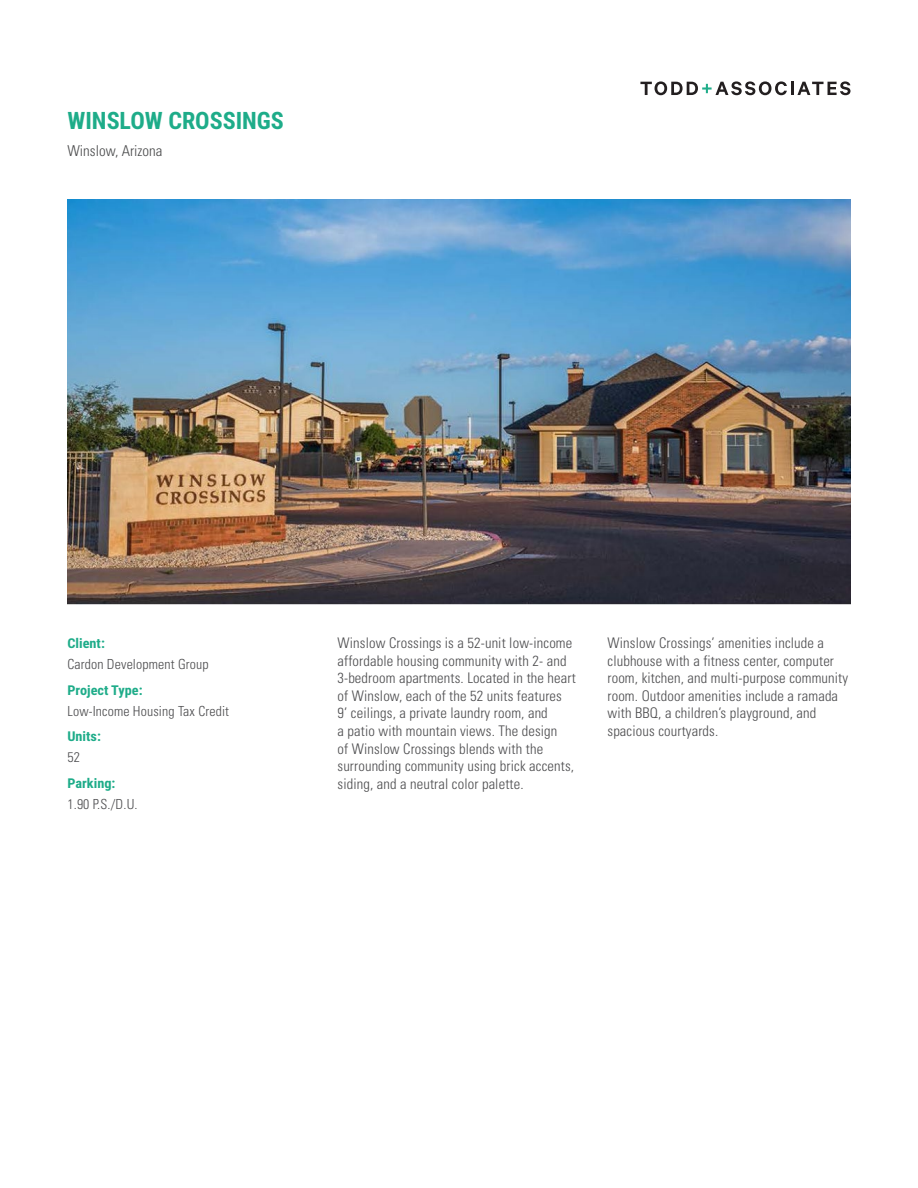
<style>
.page{position:relative;width:918px;height:1188px;background:#fff}
.page>*{position:absolute;margin:0;border:0;box-sizing:border-box;transform-origin:0 0}
.t1{font:700 24px "Roboto Condensed";color:#1eac89}
.t2{font:300 condensed 15px "Univers";color:#4b4c4d}
.t3{font:300 condensed 14.7px/17.5px "Univers";letter-spacing:.01em;color:#4d4d4f}
.t4{font:300 condensed 13.8px "Univers";letter-spacing:.01em;color:#4d4d4f}
.t5{font:700 13.5px "Roboto Condensed";color:#1eac89;scale:1.05 1}
</style>
<div class="page">
<svg style="left:640px;top:81px;width:210px;height:14px"></svg>
<img style="left:68px;top:199px;width:782px;height:405px">
<p class="t1" style="left:68px;top:104px;width:218px">WINSLOW CROSSINGS</p>
<p class="t2" style="left:68px;top:142px;width:97px">Winslow, Arizona</p>
<p class="t5" style="left:68px;top:634px;width:37px">Client:</p>
<p class="t4" style="left:68px;top:656px;width:143px">Cardon Development Group</p>
<p class="t5" style="left:68px;top:681px;width:73px">Project Type:</p>
<p class="t4" style="left:68px;top:703px;width:163px">Low-Income Housing Tax Credit</p>
<p class="t5" style="left:68px;top:727px;width:33px">Units:</p>
<p class="t4" style="left:68px;top:749px;width:14px">52</p>
<p class="t5" style="left:68px;top:774px;width:47px">Parking:</p>
<p class="t4" style="left:68px;top:796px;width:72px">1.90 P.S./D.U.</p>
<p class="t3" style="left:338px;top:634px;width:240px">Winslow Crossings is a 52-unit low-income affordable housing community with 2- and 3-bedroom apartments. Located in the heart of Winslow, each of the 52 units features<br>9’ ceilings, a private laundry room, and<br>a patio with mountain views. The design<br>of Winslow Crossings blends with the surrounding community using brick accents, siding, and a neutral color palette.</p>
<p class="t3" style="left:608px;top:634px;width:242px">Winslow Crossings’ amenities include a clubhouse with a fitness center, computer room, kitchen, and multi-purpose community room. Outdoor amenities include a ramada with BBQ, a children’s playground, and spacious courtyards.</p>
</div>
